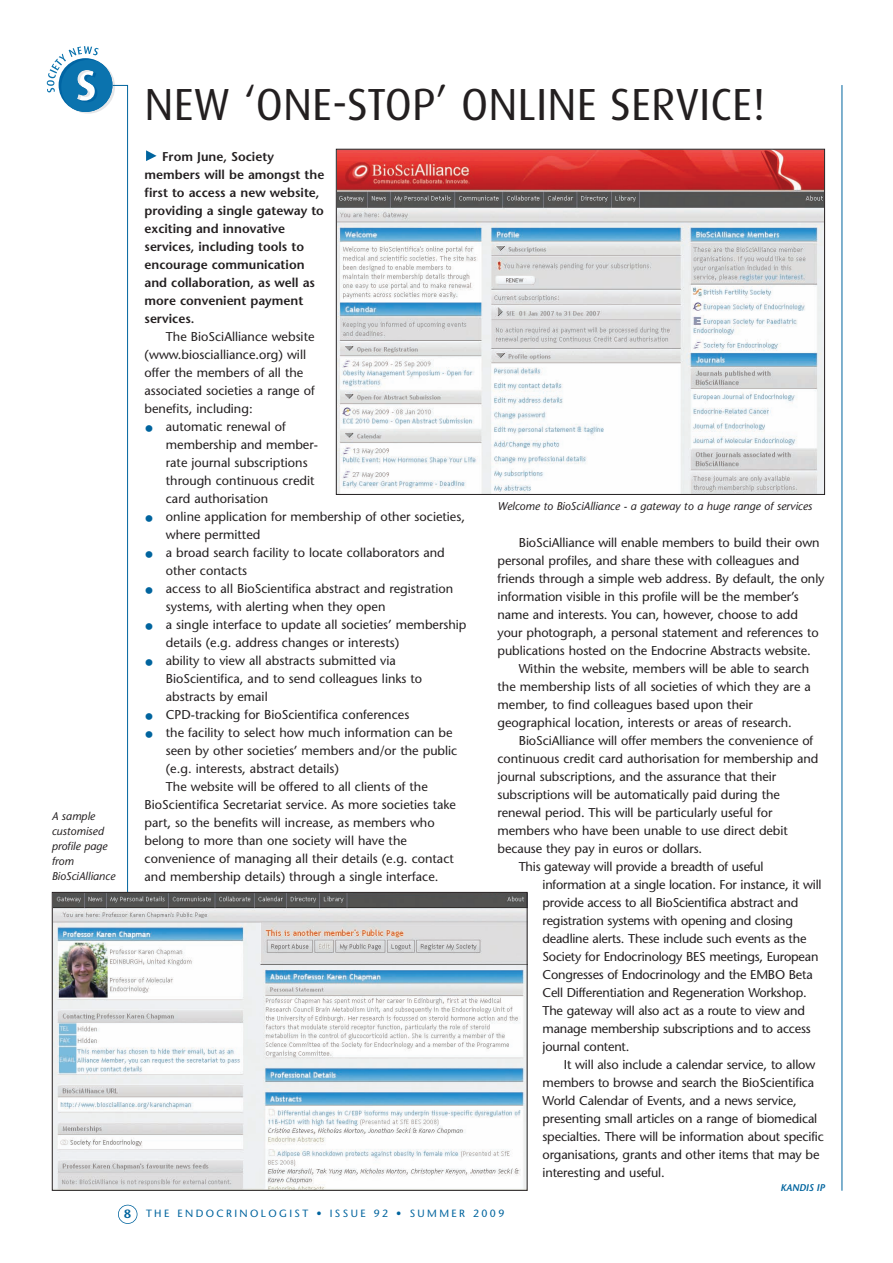
<style>
.page{position:relative;width:893px;height:1263px;background:#fff}
.page>*{position:absolute;margin:0;border:0;box-sizing:border-box;transform-origin:0 0}
.t1{font:45px "Dax";color:#231f20}
.t2{font:12.75px/18px "Stone Sans";letter-spacing:-.005em;color:#231f20}
.t3{font:600 12.75px/18px "Stone Sans";color:#231f20}
.t4{font:600 12px "Stone Sans";color:#00649e}
.t5{font:italic 11.25px/15px "Stone Sans";color:#231f20}
.t6{font:10.5px "Stone Sans";letter-spacing:.23em;color:#00649e}
.t7{font:italic 600 9.75px "Stone Sans";color:#00649e}
.s1{font-family:"Newspaper Pi BT";font-size:13.5px;color:#00649e}
</style>
<div class="page">
<div style="left:118px;top:1205px;width:19px;height:19px;border:2px solid #00649e;border-radius:50%"></div>
<svg style="left:47px;top:46px;width:81px;height:1145px"></svg>
<hr style="left:842px;top:85px;width:1px;height:1106px;background:#00649e">
<svg style="left:146px;top:150px;width:11px;height:11px"></svg>
<img style="left:338px;top:151px;width:485px;height:342px">
<img style="left:54px;top:894px;width:471px;height:295px">
<div style="left:52px;top:892px;width:475px;height:299px;border:1px solid #231f20"></div>
<h1 class="t1" style="left:145px;top:85px;width:622px">NEW ‘ONE-STOP’ ONLINE SERVICE!</h1>
<p class="t5" style="left:52px;top:810px;width:65px">A sample customised profile page from<br>BioSciAlliance</p>
<p class="t3" style="left:145px;top:149px;width:181px;text-indent:18px">From June, Society members will be amongst the first to access a new website, providing a single gateway to exciting and innovative services, including tools to encourage communication and collaboration, as well as more convenient payment services.</p>
<p class="t2" style="left:145px;top:329px;width:172px;text-indent:21px">The BioSciAlliance website (www.bioscialliance.org) will offer the members of all the associated societies a range of benefits, including:</p>
<p class="t2" style="left:166px;top:419px;width:154px;text-indent:-21px"><span class="s1">•</span> automatic renewal of membership and member&shy;rate journal subscriptions through continuous credit card authorisation</p>
<p class="t2" style="left:166px;top:509px;width:301px;text-indent:-21px"><span class="s1">•</span> online application for membership of other societies, where permitted</p>
<p class="t2" style="left:166px;top:545px;width:281px;text-indent:-21px"><span class="s1">•</span> a broad search facility to locate collaborators and other contacts</p>
<p class="t2" style="left:166px;top:581px;width:289px;text-indent:-21px"><span class="s1">•</span> access to all BioScientifica abstract and registration systems, with alerting when they open</p>
<p class="t2" style="left:166px;top:617px;width:302px;text-indent:-21px"><span class="s1">•</span> a single interface to update all societies’ membership details (e.g. address changes or interests)</p>
<p class="t2" style="left:166px;top:653px;width:258px;text-indent:-21px"><span class="s1">•</span> ability to view all abstracts submitted via<br>BioScientifica, and to send colleagues links to abstracts by email</p>
<p class="t2" style="left:145px;top:707px;width:266px"><span class="s1">•</span> CPD-tracking for BioScientifica conferences</p>
<p class="t2" style="left:145px;top:725px;width:309px"><span class="s1">•</span> the facility to select how much information can be</p>
<p class="t2" style="left:166px;top:743px;width:293px">seen by other societies’ members and/or the public</p>
<p class="t2" style="left:166px;top:761px;width:175px">(e.g. interests, abstract details)</p>
<p class="t2" style="left:166px;top:779px;width:263px">The website will be offered to all clients of the</p>
<p class="t2" style="left:145px;top:797px;width:313px">BioScientifica Secretariat service. As more societies take</p>
<p class="t2" style="left:145px;top:815px;width:292px">part, so the benefits will increase, as members who</p>
<p class="t2" style="left:145px;top:833px;width:264px">belong to more than one society will have the</p>
<p class="t2" style="left:145px;top:851px;width:311px">convenience of managing all their details (e.g. contact</p>
<p class="t2" style="left:145px;top:869px;width:295px">and membership details) through a single interface.</p>
<p class="t5" style="left:497px;top:499px;width:316px">Welcome to BioSciAlliance - a gateway to a huge range of services</p>
<p class="t2" style="left:497px;top:535px;width:329px;text-indent:21px">BioSciAlliance will enable members to build their own personal profiles, and share these with colleagues and friends through a simple web address. By default, the only information visible in this profile will be the member’s name and interests. You can, however, choose to add your photograph, a personal statement and references to publications hosted on the Endocrine Abstracts website.</p>
<p class="t2" style="left:497px;top:661px;width:315px;text-indent:21px">Within the website, members will be able to search the membership lists of all societies of which they are a member, to find colleagues based upon their geographical location, interests or areas of research.</p>
<p class="t2" style="left:519px;top:733px;width:296px">BioSciAlliance will offer members the convenience of</p>
<p class="t2" style="left:497px;top:751px;width:322px">continuous credit card authorisation for membership and</p>
<p class="t2" style="left:497px;top:769px;width:280px">journal subscriptions, and the assurance that their</p>
<p class="t2" style="left:497px;top:787px;width:284px">subscriptions will be automatically paid during the</p>
<p class="t2" style="left:497px;top:805px;width:276px">renewal period. This will be particularly useful for</p>
<p class="t2" style="left:497px;top:823px;width:292px">members who have been unable to use direct debit</p>
<p class="t2" style="left:497px;top:841px;width:206px">because they pay in euros or dollars.</p>
<p class="t2" style="left:519px;top:859px;width:246px">This gateway will provide a breadth of useful</p>
<p class="t2" style="left:542px;top:877px;width:281px">information at a single location. For instance, it will</p>
<p class="t2" style="left:542px;top:895px;width:257px">provide access to all BioScientifica abstract and</p>
<p class="t2" style="left:542px;top:913px;width:252px">registration systems with opening and closing</p>
<p class="t2" style="left:542px;top:931px;width:265px">deadline alerts. These include such events as the</p>
<p class="t2" style="left:542px;top:949px;width:277px">Society for Endocrinology BES meetings, European</p>
<p class="t2" style="left:542px;top:967px;width:272px">Congresses of Endocrinology and the EMBO Beta</p>
<p class="t2" style="left:542px;top:985px;width:266px">Cell Differentiation and Regeneration Workshop.</p>
<p class="t2" style="left:542px;top:1003px;width:264px">The gateway will also act as a route to view and</p>
<p class="t2" style="left:542px;top:1021px;width:270px">manage membership subscriptions and to access</p>
<p class="t2" style="left:542px;top:1039px;width:88px">journal content.</p>
<p class="t2" style="left:564px;top:1057px;width:253px">It will also include a calendar service, to allow</p>
<p class="t2" style="left:542px;top:1075px;width:273px">members to browse and search the BioScientifica</p>
<p class="t2" style="left:542px;top:1093px;width:256px">World Calendar of Events, and a news service,</p>
<p class="t2" style="left:542px;top:1111px;width:276px">presenting small articles on a range of biomedical</p>
<p class="t2" style="left:542px;top:1129px;width:283px">specialties. There will be information about specific</p>
<p class="t2" style="left:542px;top:1147px;width:278px">organisations, grants and other items that may be</p>
<p class="t2" style="left:542px;top:1165px;width:124px">interesting and useful.</p>
<p class="t7" style="left:780px;top:1183px;width:46px">KANDIS IP</p>
<p class="t4" style="left:124px;top:1209px;width:8px">8</p>
<p class="t6" style="left:146px;top:1209px;width:360px">THE ENDOCRINOLOGIST • ISSUE 92 • SUMMER 2009</p>
</div>
